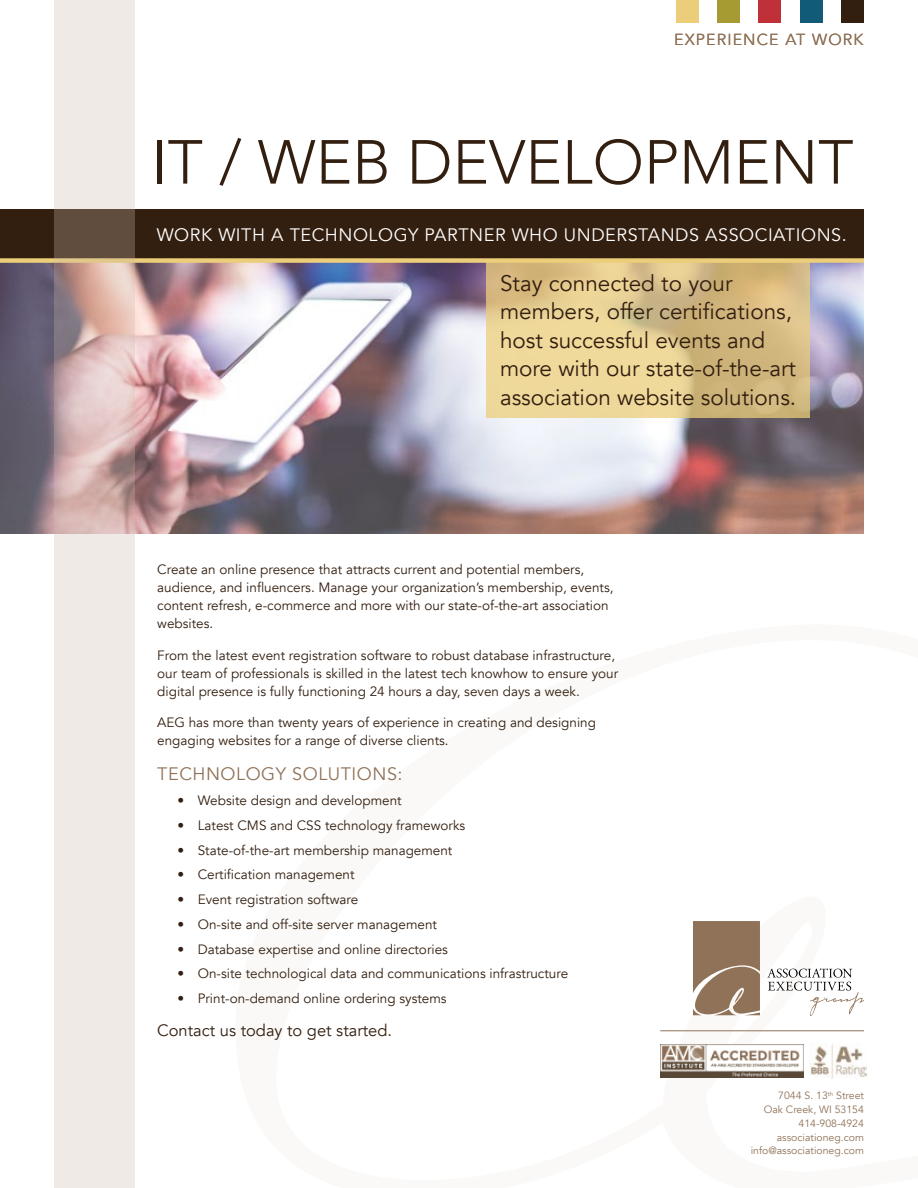
<style>
.page{position:relative;width:918px;height:1188px;background:#fff}
.page>*{position:absolute;margin:0;border:0;box-sizing:border-box;transform-origin:0 0}
.t1{font:300 61.5px "Avenir";color:#331f10}
.t2{font:22.5px/28.5px "Avenir";color:#331f10}
.t3{font:18px "Avenir";letter-spacing:.03em;color:#fff}
.t4{font:18px "Avenir";letter-spacing:.03em;color:#907257}
.t5{font:16.5px "Avenir";color:#331f10}
.t6{font:15.9px "Avenir";letter-spacing:.07em;color:#907257}
.t7{font:13.5px/18px "Avenir";color:#331f10}
.t8{font:10.5px/13.8px "Avenir";color:#907257;text-align:right}
</style>
<div class="page">
<svg style="left:693px;top:921px;width:67px;height:94px;background:#987c64"></svg>
<svg style="left:767px;top:968px;width:97px;height:48px"></svg>
<img style="left:660px;top:1044px;width:143px;height:33px">
<hr style="left:660px;top:1030px;width:204px;height:1px;background:#907257">
<img style="left:809px;top:1044px;width:57px;height:35px">
<img style="left:0;top:263px;width:864px;height:271px">
<svg style="left:487px;top:263px;width:323px;height:155px;background:#dec68b"></svg>
<div style="left:759px;top:0;width:22px;height:22px;background:#bf3038"></div>
<div style="left:676px;top:0;width:22px;height:22px;background:#ecce7a"></div>
<div style="left:718px;top:0;width:22px;height:22px;background:#a69a33"></div>
<div style="left:842px;top:0;width:22px;height:22px;background:#331f10"></div>
<div style="left:800px;top:0;width:22px;height:22px;background:#115a78"></div>
<div style="left:0;top:209px;width:864px;height:49px;background:#331f10"></div>
<div style="left:0;top:258px;width:864px;height:5px;background:#ecce7a"></div>
<svg style="left:54px;top:0;width:81px;height:1188px;background:#e1d6d1"></svg>
<p class="t6" style="left:674px;top:30px;width:191px">EXPERIENCE AT WORK</p>
<h1 class="t1" style="left:152px;top:126px;width:703px">IT / WEB DEVELOPMENT</h1>
<h3 class="t3" style="left:157px;top:224px;width:692px">WORK WITH A TECHNOLOGY PARTNER WHO UNDERSTANDS ASSOCIATIONS.</h3>
<h2 class="t2" style="left:500px;top:269px;width:298px">Stay connected to your members, offer certifications, host successful events and more with our state-of-the-art association website solutions.</h2>
<p class="t7" style="left:157px;top:561px;width:458px">Create an online presence that attracts current and potential members, audience, and influencers. Manage your organization’s membership, events, content refresh, e-commerce and more with our state-of-the-art association websites.</p>
<p class="t7" style="left:157px;top:646px;width:462px">From the latest event registration software to robust database infrastructure, our team of professionals is skilled in the latest tech knowhow to ensure your digital presence is fully functioning 24 hours a day, seven days a week.</p>
<p class="t7" style="left:157px;top:714px;width:440px">AEG has more than twenty years of experience in creating and designing engaging websites for a range of diverse clients.</p>
<h3 class="t4" style="left:157px;top:763px;width:247px">TECHNOLOGY SOLUTIONS:</h3>
<p class="t7" style="left:178px;top:792px;width:226px">• Website design and development</p>
<p class="t7" style="left:178px;top:816px;width:289px">• Latest CMS and CSS technology frameworks</p>
<p class="t7" style="left:178px;top:841px;width:276px">• State-of-the-art membership management</p>
<p class="t7" style="left:178px;top:866px;width:178px">• Certification management</p>
<p class="t7" style="left:178px;top:891px;width:182px">• Event registration software</p>
<p class="t7" style="left:178px;top:915px;width:261px">• On-site and off-site server management</p>
<p class="t7" style="left:178px;top:940px;width:272px">• Database expertise and online directories</p>
<p class="t7" style="left:178px;top:965px;width:392px">• On-site technological data and communications infrastructure</p>
<p class="t7" style="left:178px;top:990px;width:271px">• Print-on-demand online ordering systems</p>
<p class="t5" style="left:157px;top:1021px;width:236px">Contact us today to get started.</p>
<p class="t8" style="left:751px;top:1089px;width:115px">7044 S. 13<sup>th</sup> Street<br>Oak Creek, WI 53154<br>414-908-4924 associationeg.com info@associationeg.com</p>
</div>
